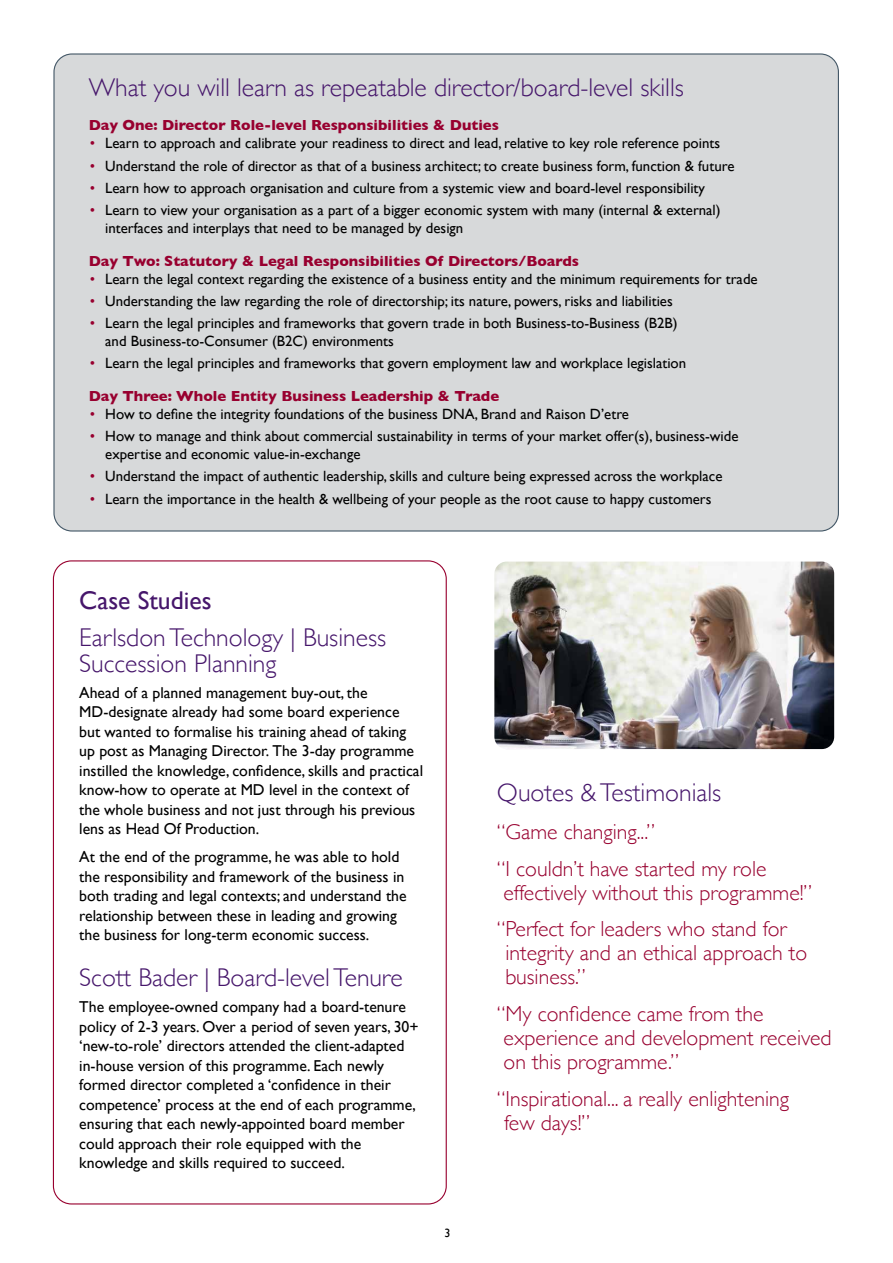
<style>
.page{position:relative;width:893px;height:1263px;background:#fff}
.page>*{position:absolute;margin:0;border:0;box-sizing:border-box;transform-origin:0 0}
.t1{font:300 25.65px/25.7px "Gill Sans";color:#46166b}
.t2{font:25.65px "Gill Sans";color:#46166b}
.t3{font:300 21.75px/24px "Gill Sans";color:#98002f}
.t4{font:15.75px/19.5px "Gill Sans";color:#000}
.t5{font:14.85px/18px "Gill Sans";color:#000}
.t6{font:700 14.85px "Gill Sans";color:#98002f}
.t7{font:12px "Gill Sans";color:#000}
.s1{font-weight:300;color:#98002f}
.s2{font-weight:700;color:#98002f}
</style>
<div class="page">
<div style="left:54px;top:54px;width:784px;height:477px;background:#d7d9da;border-radius:18px"></div>
<img style="left:495px;top:562px;width:339px;height:186px">
<div style="left:490px;top:557px;width:349px;height:196px;border:4px solid #fff;border-radius:15px"></div>
<h1 class="t1" style="left:89px;top:74px;width:597px">What you will learn as repeatable director/board-level skills</h1>
<p class="t6" style="left:89px;top:114px;width:412px">Day One: Director Role-level Responsibilities &amp; Duties</p>
<p class="t5" style="left:89px;top:134px;width:633px"><span class="s1">•</span> Learn to approach and calibrate your readiness to direct and lead, relative to key role reference points</p>
<p class="t5" style="left:89px;top:156px;width:647px"><span class="s1">•</span> Understand the role of director as that of a business architect; to create business form, function &amp; future</p>
<p class="t5" style="left:89px;top:179px;width:618px"><span class="s1">•</span> Learn how to approach organisation and culture from a systemic view and board-level responsibility</p>
<p class="t5" style="left:105px;top:201px;width:617px;text-indent:-16px"><span class="s1">•</span> Learn to view your organisation as a part of a bigger economic system with many (internal &amp; external) interfaces and interplays that need to be managed by design</p>
<p class="t6" style="left:89px;top:249px;width:492px">Day Two: Statutory &amp; Legal Responsibilities Of Directors/Boards</p>
<p class="t5" style="left:89px;top:269px;width:670px"><span class="s1">•</span> Learn the legal context regarding the existence of a business entity and the minimum requirements for trade</p>
<p class="t5" style="left:89px;top:292px;width:586px"><span class="s1">•</span> Understanding the law regarding the role of directorship; its nature, powers, risks and liabilities</p>
<p class="t5" style="left:105px;top:314px;width:574px;text-indent:-16px"><span class="s1">•</span> Learn the legal principles and frameworks that govern trade in both Business-to-Business (B2B) and Business-to-Consumer (B2C) environments</p>
<p class="t5" style="left:89px;top:347px;width:599px;line-height:32.5px"><span class="s1">•</span> Learn the legal principles and frameworks that govern employment law and workplace legislation<br><span class="s2">Day Three: Whole Entity Business Leadership &amp; Trade</span></p>
<p class="t5" style="left:89px;top:405px;width:542px"><span class="s1">•</span> How to define the integrity foundations of the business DNA, Brand and Raison D’etre</p>
<p class="t5" style="left:105px;top:427px;width:635px;text-indent:-16px"><span class="s1">•</span> How to manage and think about commercial sustainability in terms of your market offer(s), business-wide expertise and economic value-in-exchange</p>
<p class="t5" style="left:89px;top:467px;width:635px"><span class="s1">•</span> Understand the impact of authentic leadership, skills and culture being expressed across the workplace</p>
<p class="t5" style="left:89px;top:489px;width:624px"><span class="s1">•</span> Learn the importance in the health &amp; wellbeing of your people as the root cause to happy customers</p>
<h1 class="t2" style="left:79px;top:585px;width:134px">Case Studies</h1>
<h1 class="t1" style="left:79px;top:623px;width:308px">Earlsdon Technology | Business<br>Succession Planning</h1>
<p class="t4" style="left:79px;top:683px;width:345px">Ahead of a planned management buy-out, the MD-designate already had some board experience but wanted to formalise his training ahead of taking up post as Managing Director. The 3-day programme instilled the knowledge, confidence, skills and practical know-how to operate at MD level in the context of the whole business and not just through his previous lens as Head Of Production.</p>
<p class="t4" style="left:79px;top:847px;width:329px">At the end of the programme, he was able to hold the responsibility and framework of the business in both trading and legal contexts; and understand the relationship between these in leading and growing the business for long-term economic success.</p>
<h1 class="t1" style="left:79px;top:964px;width:325px">Scott Bader | Board-level Tenure</h1>
<p class="t4" style="left:79px;top:997px;width:341px">The employee-owned company had a board-tenure policy of 2-3 years. Over a period of seven years, 30+ ‘new-to-role’ directors attended the client-adapted in-house version of this programme. Each newly formed director completed a ‘confidence in their competence’ process at the end of each programme, ensuring that each newly-appointed board member could approach their role equipped with the knowledge and skills required to succeed.</p>
<p class="t7" style="left:444px;top:1226px;width:7px">3</p>
<h1 class="t1" style="left:497px;top:779px;width:226px">Quotes &amp; Testimonials</h1>
<h2 class="t3" style="left:497px;top:812px;width:271px;line-height:36.8px">“Game changing...”<br>“I couldn’t have started my role</h2>
<h2 class="t3" style="left:497px;top:873px;width:317px;line-height:36.8px">effectively without this programme!” “Perfect for leaders who stand for</h2>
<h2 class="t3" style="left:505px;top:940px;width:303px">integrity and an ethical approach to business.”</h2>
<h2 class="t3" style="left:504px;top:1001px;width:329px;text-indent:-7px">“My confidence came from the experience and development received on this programme.”</h2>
<h2 class="t3" style="left:504px;top:1086px;width:287px;text-indent:-7px">“Inspirational... a really enlightening few days!”</h2>
</div>
